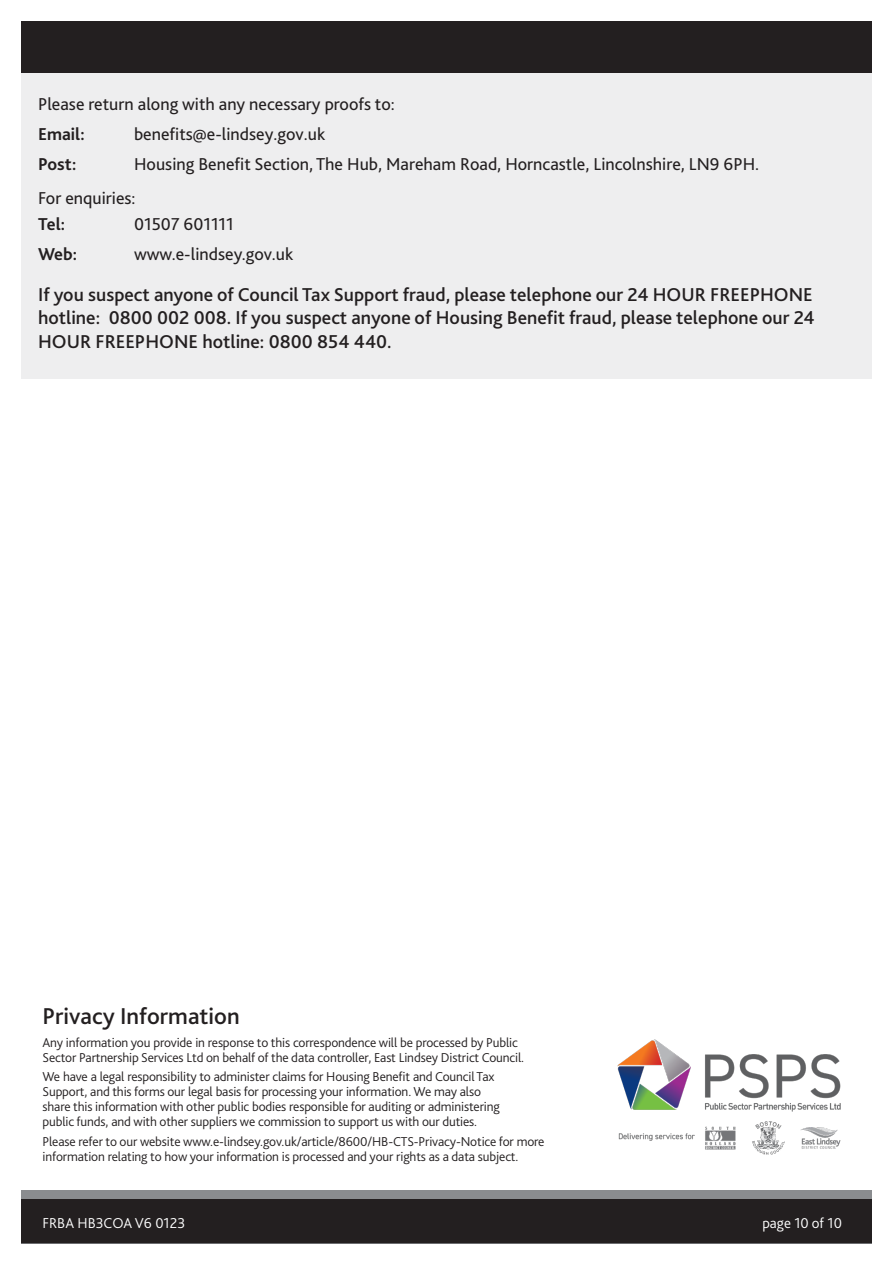
<style>
.page{position:relative;width:893px;height:1263px;background:#fff}
.page>*{position:absolute;margin:0;border:0;box-sizing:border-box;transform-origin:0 0}
.Sub_heading{font:500 24px "Bliss";color:#231f20}
.Small_Heading{font:500 19.5px/23.4px "Bliss";color:#231f20;text-align:justify}
.Body_Text{font:18px/30px "Bliss";color:#231f20}
.Body_Text-2{font:700 18px "Bliss";color:#231f20}
.Page_code{font:300 15px "Bliss";color:#fff}
.t1{font:15px "Rotis Sans Serif Pro";color:#fff}
.Privacy_Text{font:300 13.5px/15px "Bliss";letter-spacing:-.01em;color:#231f20}
</style>
<div class="page">
<div style="left:21px;top:21px;width:851px;height:357px;background:#eeeeef"></div>
<div style="left:21px;top:1200px;width:851px;height:43px;background:#231f20"></div>
<div style="left:21px;top:1190px;width:851px;height:51px;background:#8a8c8f"></div>
<div style="left:21px;top:1199px;width:851px;height:42px;background:#231f20"></div>
<div style="left:21px;top:21px;width:851px;height:51px;background:#231f20"></div>
<img style="left:617px;top:1039px;width:224px;height:116px">
<p class="Body_Text" style="left:38px;top:89px;width:358px">Please return along with any necessary proofs to:</p>
<p class="Body_Text-2" style="left:38px;top:123px;width:48px">Email:</p>
<p class="Body_Text-2" style="left:38px;top:153px;width:40px">Post:</p>
<p class="Body_Text" style="left:134px;top:119px;width:627px">benefits@e-lindsey.gov.uk<br>Housing Benefit Section, The Hub, Mareham Road, Horncastle, Lincolnshire, LN9 6PH.</p>
<p class="Body_Text" style="left:38px;top:183px;width:99px">For enquiries:</p>
<p class="Body_Text-2" style="left:38px;top:213px;width:29px">Tel:</p>
<p class="Body_Text" style="left:134px;top:209px;width:101px">01507 601111</p>
<p class="Body_Text-2" style="left:38px;top:243px;width:40px">Web:</p>
<p class="Body_Text" style="left:134px;top:239px;width:161px">www.e-lindsey.gov.uk</p>
<p class="Small_Heading" style="left:38px;top:282px;width:778px">If you suspect anyone of Council Tax Support fraud, please telephone our 24 HOUR FREEPHONE hotline: 0800 002 008. If you suspect anyone of Housing Benefit fraud, please telephone our 24<br>HOUR FREEPHONE hotline: 0800 854 440.</p>
<p class="Sub_heading" style="left:43px;top:1001px;width:199px">Privacy Information</p>
<p class="Privacy_Text" style="left:43px;top:1035px;width:483px">Any information you provide in response to this correspondence will be processed by Public<br>Sector Partnership Services Ltd on behalf of the data controller, East Lindsey District Council.</p>
<p class="Privacy_Text" style="left:43px;top:1069px;width:459px">We have a legal responsibility to administer claims for Housing Benefit and Council Tax Support, and this forms our legal basis for processing your information. We may also share this information with other public bodies responsible for auditing or administering public funds, and with other suppliers we commission to support us with our duties.</p>
<p class="Privacy_Text" style="left:43px;top:1133px;width:503px">Please refer to our website www.e-lindsey.gov.uk/article/8600/HB-CTS-Privacy-Notice for more information relating to how your information is processed and your rights as a data subject.</p>
<p class="t1" style="left:110px;top:1213px;width:72px">OA V5 0522</p>
<p class="t1" style="left:778px;top:1213px;width:68px">page 7 of 8</p>
<p class="Page_code" style="left:43px;top:1213px;width:144px">FRBA HB3COA V6 0123</p>
<p class="Page_code" style="left:762px;top:1213px;width:81px">page 10 of 10</p>
</div>
